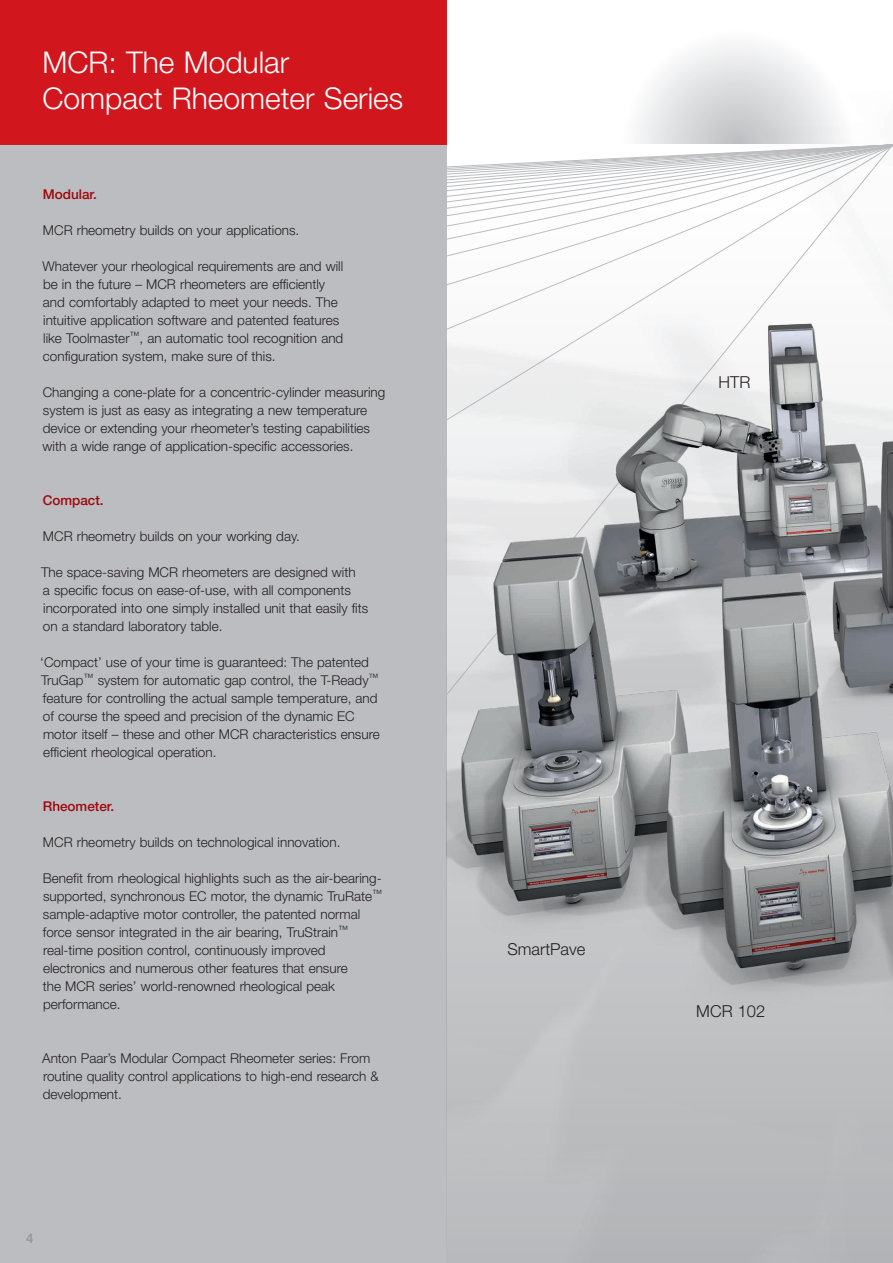
<style>
.page{position:relative;width:893px;height:1263px;background:#fff}
.page>*{position:absolute;margin:0;border:0;box-sizing:border-box;transform-origin:0 0}
.t1{font:300 30px/36px "Helvetica Neue LT";color:#fff}
.t2{font:300 16.5px "Helvetica Neue LT";color:#231f20}
.t3{font:300 13.5px/18px "Helvetica Neue LT";color:#231f20}
.t4{font:500 13.5px "Helvetica Neue LT";color:#9d070d}
.t5{font:500 13.5px "Helvetica Neue LT";color:#939598}
</style>
<div class="page">
<div style="left:0;top:118px;width:446px;height:1145px;background:#bcbdc0"></div>
<div style="left:0;top:0;width:446px;height:145px;background:#d2161e"></div>
<img style="left:446px;top:0;width:447px;height:1263px">
<h1 class="t1" style="left:43px;top:44px;width:362px">MCR: The Modular<br>Compact Rheometer Series</h1>
<p class="t4" style="left:43px;top:186px;width:56px">Modular.</p>
<p class="t3" style="left:43px;top:221px;width:258px">MCR rheometry builds on your applications.</p>
<p class="t3" style="left:43px;top:257px;width:302px">Whatever your rheological requirements are and will be in the future – MCR rheometers are efficiently and comfortably adapted to meet your needs. The intuitive application software and patented features like Toolmaster<sup>™</sup>, an automatic tool recognition and configuration system, make sure of this.</p>
<p class="t3" style="left:43px;top:383px;width:344px">Changing a cone-plate for a concentric-cylinder measuring system is just as easy as integrating a new temperature device or extending your rheometer’s testing capabilities with a wide range of application-specific accessories.</p>
<p class="t4" style="left:43px;top:492px;width:63px">Compact.</p>
<p class="t3" style="left:43px;top:527px;width:258px">MCR rheometry builds on your working day.</p>
<p class="t3" style="left:41px;top:563px;width:329px">The space-saving MCR rheometers are designed with<br>a specific focus on ease-of-use, with all components incorporated into one simply installed unit that easily fits on a standard laboratory table.</p>
<p class="t3" style="left:40px;top:653px;width:341px">‘Compact’ use of your time is guaranteed: The patented TruGap<sup>™</sup> system for automatic gap control, the T-Ready<sup>™ </sup>feature for controlling the actual sample temperature, and of course the speed and precision of the dynamic EC motor itself – these and other MCR characteristics ensure efficient rheological operation.</p>
<p class="t4" style="left:43px;top:798px;width:73px">Rheometer.</p>
<p class="t3" style="left:43px;top:833px;width:299px">MCR rheometry builds on technological innovation.</p>
<p class="t3" style="left:43px;top:869px;width:341px">Benefit from rheological highlights such as the air-bearing&shy;supported, synchronous EC motor, the dynamic TruRate<sup>™ </sup>sample-adaptive motor controller, the patented normal force sensor integrated in the air bearing, TruStrain<sup>™ </sup>real-time position control, continuously improved electronics and numerous other features that ensure<br>the MCR series’ world-renowned rheological peak performance.</p>
<p class="t3" style="left:42px;top:1049px;width:338px">Anton Paar’s Modular Compact Rheometer series: From routine quality control applications to high-end research &amp; development.</p>
<p class="t5" style="left:26px;top:1230px;width:9px">4</p>
<p class="t2" style="left:507px;top:939px;width:79px">SmartPave</p>
<p class="t2" style="left:719px;top:372px;width:33px">HTR</p>
<p class="t2" style="left:696px;top:1001px;width:70px">MCR 102</p>
</div>
